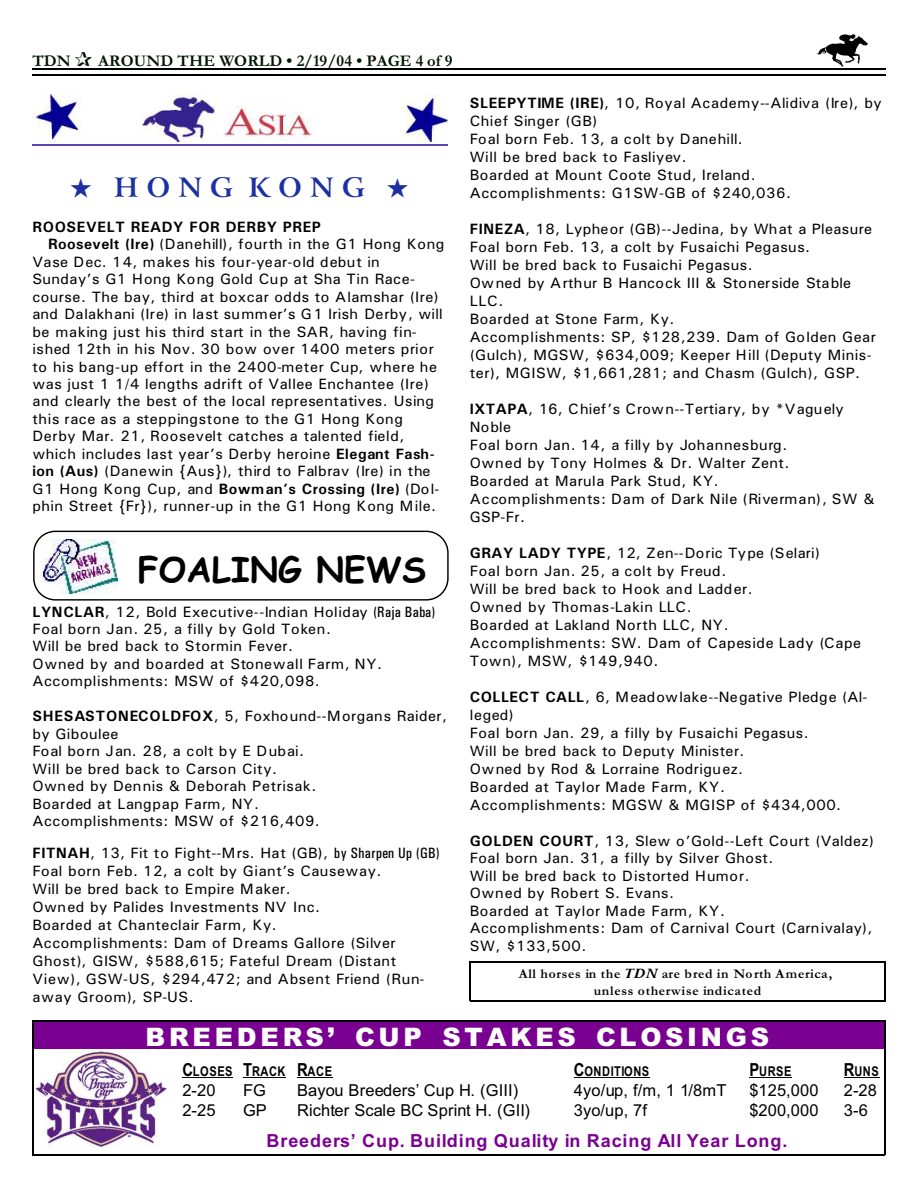
<style>
.page{position:relative;width:918px;height:1188px;background:#fff}
.page>*{position:absolute;margin:0;border:0;box-sizing:border-box;transform-origin:0 0}
.t1{font:700 34.5px "Comic Sans MS";letter-spacing:.005em;color:#000}
.t2{font:700 27px "Arrus BT";letter-spacing:.305em;color:#1c30a1}
.t3{font:900 25.5px "Arial";letter-spacing:.15em;color:#fff}
.t4{font:700 18px "Arial";letter-spacing:.05em;color:#7a0091}
.t5{font:16.5px "Arial";letter-spacing:.01em;color:#000}
.t6{font:700 16.5px "Garamond";letter-spacing:.005em;color:#001400}
.t7{font:15px/18px "Univers";letter-spacing:.035em;color:#000}
.t8{font:15px "Univers";letter-spacing:.01em;color:#000}
.t9{font:700 15px "Univers";letter-spacing:.04em;color:#000}
.t10{font:700 13.5px/17px "Garamond";letter-spacing:.055em;color:#000;text-align:center}
.t11{font:700 13.5px "Arial Narrow";letter-spacing:.04em;color:#000}
.s1{font-weight:700}
.s2{font-family:"Univers Condensed"}
.s3{font-style:italic}
.s4{font-size:18px}
</style>
<div class="page">
<img style="left:817px;top:35px;width:51px;height:31px">
<hr style="left:32px;top:68px;width:853px;height:1px;background:#000">
<hr style="left:32px;top:75px;width:853px;height:1px;background:#000">
<img style="left:35px;top:1051px;width:133px;height:96px">
<hr style="left:182px;top:1077px;width:51px;height:1px;background:#000">
<hr style="left:243px;top:1077px;width:43px;height:1px;background:#000">
<hr style="left:297px;top:1077px;width:35px;height:1px;background:#000">
<hr style="left:574px;top:1077px;width:76px;height:1px;background:#000">
<hr style="left:749px;top:1077px;width:43px;height:1px;background:#000">
<hr style="left:844px;top:1077px;width:35px;height:1px;background:#000">
<div style="left:34px;top:1022px;width:850px;height:27px;background:#7a0091"></div>
<hr style="left:32px;top:1021px;width:2px;height:134px;background:#000">
<hr style="left:884px;top:1021px;width:1px;height:134px;background:#000">
<hr style="left:32px;top:1021px;width:853px;height:1px;background:#000">
<hr style="left:32px;top:1154px;width:853px;height:1px;background:#000">
<img style="left:33px;top:95px;width:415px;height:46px">
<hr style="left:32px;top:144px;width:416px;height:2px;background:#5e47b5">
<hr style="left:470px;top:961px;width:1px;height:40px;background:#000">
<hr style="left:884px;top:961px;width:1px;height:40px;background:#000">
<hr style="left:470px;top:961px;width:415px;height:1px;background:#000">
<hr style="left:470px;top:1000px;width:415px;height:1px;background:#000">
<img style="left:44px;top:539px;width:73px;height:54px">
<div style="left:33px;top:531px;width:416px;height:70px;border:1px solid #000;border-radius:22px"></div>
<p class="t6" style="left:32px;top:55px;width:40px">TDN</p>
<p class="t6" style="left:98px;top:55px;width:356px">AROUND THE WORLD • 2/19/04 • PAGE 4 of 9</p>
<h2 class="t2" style="left:70px;top:177px;width:340px">★ HONG KONG ★</h2>
<p class="t9" style="left:32px;top:222px;width:290px">ROOSEVELT READY FOR DERBY PREP</p>
<p class="t7" style="left:48px;top:236px;width:398px"><span class="s1">Roosevelt (Ire)</span> (Danehill), fourth in the G1 Hong Kong</p>
<p class="t8" style="left:32px;top:256px;width:349px">Vase Dec. 14, makes his four-year-old debut in</p>
<p class="t7" style="left:32px;top:271px;width:384px">Sunday’s G1 Hong Kong Gold Cup at Sha Tin Race-</p>
<p class="t7" style="left:32px;top:289px;width:408px">course. The bay, third at boxcar odds to Alamshar (Ire)</p>
<p class="t8" style="left:32px;top:309px;width:412px">and Dalakhani (Ire) in last summer’s G1 Irish Derby, will</p>
<p class="t7" style="left:32px;top:324px;width:386px">be making just his third start in the SAR, having fin-</p>
<p class="t7" style="left:32px;top:341px;width:403px">ished 12th in his Nov. 30 bow over 1400 meters prior</p>
<p class="t7" style="left:32px;top:359px;width:406px">to his bang-up effort in the 2400-meter Cup, where he</p>
<p class="t7" style="left:32px;top:376px;width:398px">was just 1 1/4 lengths adrift of Vallee Enchantee (Ire)</p>
<p class="t7" style="left:32px;top:394px;width:403px">and clearly the best of the local representatives. Using</p>
<p class="t7" style="left:32px;top:411px;width:372px">this race as a steppingstone to the G1 Hong Kong</p>
<p class="t7" style="left:32px;top:429px;width:374px">Derby Mar. 21, Roosevelt catches a talented field,</p>
<p class="t7" style="left:32px;top:446px;width:404px">which includes last year’s Derby heroine <span class="s1">Elegant Fash-</span></p>
<p class="t7" style="left:32px;top:463px;width:400px"><span class="s1">ion (Aus)</span> (Danewin {Aus}), third to Falbrav (Ire) in the</p>
<p class="t7" style="left:32px;top:481px;width:409px">G1 Hong Kong Cup, and <span class="s1">Bowman’s Crossing (Ire)</span> (Dol-</p>
<p class="t7" style="left:32px;top:498px;width:405px">phin Street {Fr}), runner-up in the G1 Hong Kong Mile.</p>
<h1 class="t1" style="left:138px;top:555px;width:290px">FOALING NEWS</h1>
<p class="t7" style="left:32px;top:604px;width:404px;line-height:17.4px"><span class="s1">LYNCLAR</span>, 12, Bold Executive--Indian Holiday <span class="s2">(Raja Baba)<br></span>Foal born Jan. 25, a filly by Gold Token.<br>Will be bred back to Stormin Fever.<br>Owned by and boarded at Stonewall Farm, NY.<br>Accomplishments: MSW of $420,098.</p>
<p class="t7" style="left:32px;top:709px;width:416px;line-height:17.4px"><span class="s1">SHESASTONECOLDFOX</span>, 5, Foxhound--Morgans Raider, by Giboulee<br>Foal born Jan. 28, a colt by E Dubai.<br>Will be bred back to Carson City.<br>Owned by Dennis &amp; Deborah Petrisak.<br>Boarded at Langpap Farm, NY.<br>Accomplishments: MSW of $216,409.</p>
<p class="t7" style="left:32px;top:846px;width:409px"><span class="s1">FITNAH</span>, 13, Fit to Fight--Mrs. Hat (GB), <span class="s2">by Sharpen Up (GB)<br></span>Foal born Feb. 12, a colt by Giant’s Causeway.<br>Will be bred back to Empire Maker.<br>Owned by Palides Investments NV Inc.<br>Boarded at Chanteclair Farm, Ky.<br>Accomplishments: Dam of Dreams Gallore (Silver Ghost), GISW, $588,615; Fateful Dream (Distant View), GSW-US, $294,472; and Absent Friend (Run&shy;away Groom), SP-US.</p>
<p class="t7" style="left:470px;top:96px;width:414px"><span class="s1">SLEEPYTIME (IRE)</span>, 10, Royal Academy--Alidiva (Ire), by Chief Singer (GB)<br>Foal born Feb. 13, a colt by Danehill.<br>Will be bred back to Fasliyev.<br>Boarded at Mount Coote Stud, Ireland.<br>Accomplishments: G1SW-GB of $240,036.</p>
<p class="t7" style="left:470px;top:222px;width:408px"><span class="s1">FINEZA</span>, 18, Lypheor (GB)--Jedina, by What a Pleasure Foal born Feb. 13, a colt by Fusaichi Pegasus.<br>Will be bred back to Fusaichi Pegasus.<br>Owned by Arthur B Hancock III &amp; Stonerside Stable LLC.<br>Boarded at Stone Farm, Ky.<br>Accomplishments: SP, $128,239. Dam of Golden Gear (Gulch), MGSW, $634,009; Keeper Hill (Deputy Minis&shy;ter), MGISW, $1,661,281; and Chasm (Gulch), GSP.</p>
<p class="t7" style="left:470px;top:402px;width:406px"><span class="s1">IXTAPA</span>, 16, Chief’s Crown--Tertiary, by *Vaguely<br>Noble<br>Foal born Jan. 14, a filly by Johannesburg.<br>Owned by Tony Holmes &amp; Dr. Walter Zent.<br>Boarded at Marula Park Stud, KY.<br>Accomplishments: Dam of Dark Nile (Riverman), SW &amp;<br>GSP-Fr.</p>
<p class="t7" style="left:470px;top:546px;width:393px"><span class="s1">GRAY LADY TYPE</span>, 12, Zen--Doric Type (Selari)<br>Foal born Jan. 25, a colt by Freud.<br>Will be bred back to Hook and Ladder.<br>Owned by Thomas-Lakin LLC.<br>Boarded at Lakland North LLC, NY.<br>Accomplishments: SW. Dam of Capeside Lady (Cape Town), MSW, $149,940.</p>
<p class="t7" style="left:470px;top:690px;width:399px"><span class="s1">COLLECT CALL</span>, 6, Meadowlake--Negative Pledge (Al&shy;leged)<br>Foal born Jan. 29, a filly by Fusaichi Pegasus.<br>Will be bred back to Deputy Minister.<br>Owned by Rod &amp; Lorraine Rodriguez.<br>Boarded at Taylor Made Farm, KY.<br>Accomplishments: MGSW &amp; MGISP of $434,000.</p>
<p class="t7" style="left:470px;top:833px;width:406px;line-height:17.4px"><span class="s1">GOLDEN COURT</span>, 13, Slew o’Gold--Left Court (Valdez)<br>Foal born Jan. 31, a filly by Silver Ghost.<br>Will be bred back to Distorted Humor.<br>Owned by Robert S. Evans.<br>Boarded at Taylor Made Farm, KY.<br>Accomplishments: Dam of Carnival Court (Carnivalay), SW, $133,500.</p>
<p class="t10" style="left:519px;top:967px;width:315px">All horses in the <span class="s3">TDN</span> are bred in North America, unless otherwise indicated</p>
<h3 class="t3" style="left:145px;top:1028px;width:625px">BREEDERS’ CUP STAKES CLOSINGS</h3>
<p class="t11" style="left:182px;top:1066px;width:151px"><span class="s4">C</span>LOSES <span class="s4">T</span>RACK <span class="s4">R</span>ACE</p>
<p class="t11" style="left:574px;top:1066px;width:77px"><span class="s4">C</span>ONDITIONS</p>
<p class="t11" style="left:749px;top:1066px;width:44px"><span class="s4">P</span>URSE</p>
<p class="t11" style="left:844px;top:1066px;width:37px"><span class="s4">R</span>UNS</p>
<p class="t5" style="left:182px;top:1084px;width:35px">2-20</p>
<p class="t5" style="left:243px;top:1084px;width:24px">FG</p>
<p class="t5" style="left:297px;top:1084px;width:223px">Bayou Breeders’ Cup H. (GIII)</p>
<p class="t5" style="left:574px;top:1084px;width:154px">4yo/up, f/m, 1 1/8mT</p>
<p class="t5" style="left:749px;top:1084px;width:71px">$125,000</p>
<p class="t5" style="left:844px;top:1084px;width:35px">2-28</p>
<p class="t5" style="left:182px;top:1104px;width:35px">2-25</p>
<p class="t5" style="left:243px;top:1104px;width:25px">GP</p>
<p class="t5" style="left:297px;top:1104px;width:235px">Richter Scale BC Sprint H. (GII)</p>
<p class="t5" style="left:574px;top:1104px;width:75px">3yo/up, 7f</p>
<p class="t5" style="left:749px;top:1104px;width:71px">$200,000</p>
<p class="t5" style="left:844px;top:1104px;width:26px">3-6</p>
<p class="t4" style="left:267px;top:1134px;width:522px">Breeders’ Cup. Building Quality in Racing All Year Long.</p>
</div>
